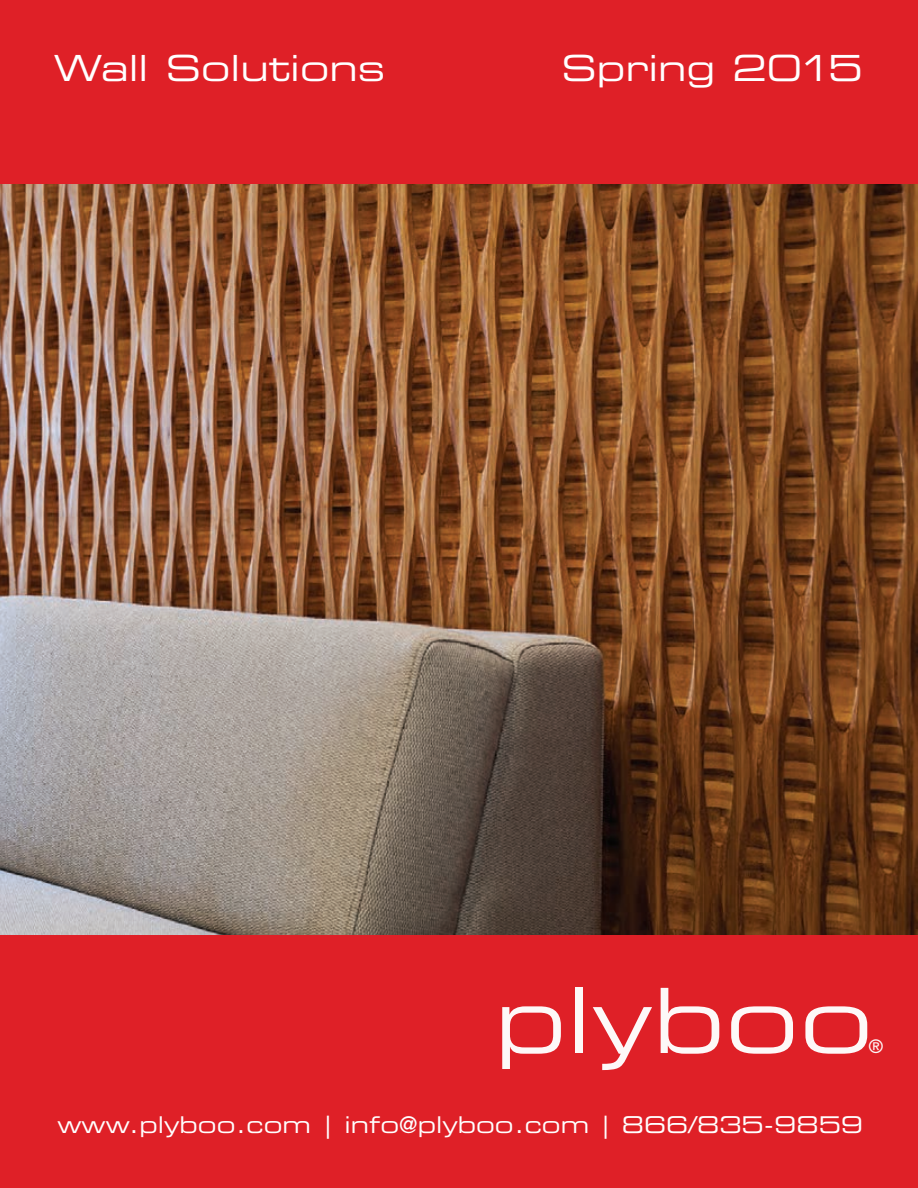
<style>
.page{position:relative;width:918px;height:1188px;background:#fff}
.page>*{position:absolute;margin:0;border:0;box-sizing:border-box;transform-origin:0 0}
.t1{font:90px "Eurostile LT Std Ex 2";letter-spacing:.01em;color:#fff}
.t2{font:36px "Eurostile LT Std Ex 2";color:#fff}
.t3{font:23.1px "Eurostile LT Std Ex 2";color:#fff}
.t4{font:18.75px "Eurostile LT Std Ex 2";color:#fff}
</style>
<div class="page">
<img style="left:0;top:184px;width:918px;height:751px">
<div style="left:0;top:935px;width:918px;height:253px;background:#df2027"></div>
<div style="left:0;top:0;width:918px;height:184px;background:#df2027"></div>
<h2 class="t2" style="left:54px;top:43px;width:333px">Wall Solutions</h2>
<h2 class="t2" style="left:561px;top:43px;width:303px">Spring 2015</h2>
<h1 class="t1" style="left:495px;top:959px;width:380px">plyboo</h1>
<p class="t4" style="left:869px;top:1033px;width:16px">®</p>
<p class="t3" style="left:58px;top:1109px;width:807px">www.plyboo.com | info@plyboo.com | 866/835-9859</p>
</div>
